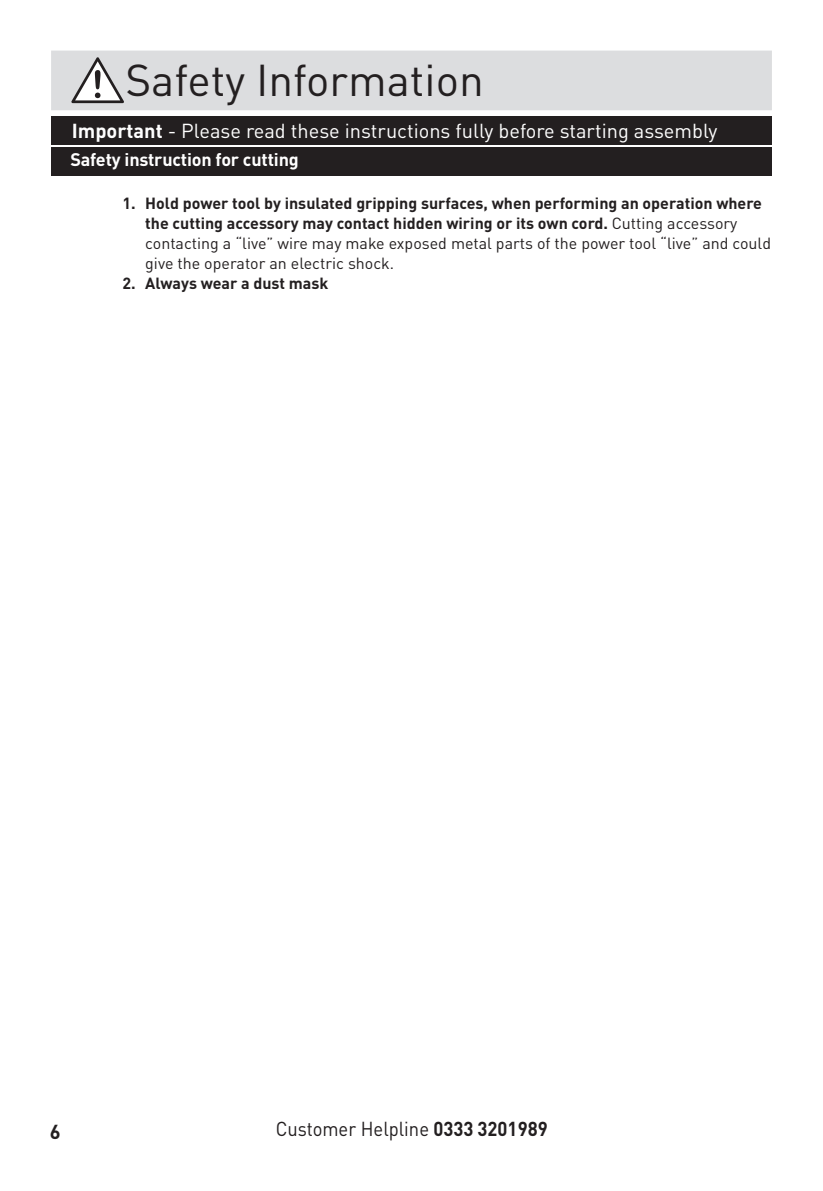
<style>
.page{position:relative;width:823px;height:1191px;background:#fff}
.page>*{position:absolute;margin:0;border:0;box-sizing:border-box;transform-origin:0 0}
.t1{font:44px "DIN";color:#231f20}
.t2{font:20px "DIN";color:#fff}
.t3{font:20px "DIN";color:#231f20;scale:.92 1}
.t4{font:700 20px "DIN";color:#231f20}
.t5{font:700 18px "DIN";letter-spacing:-.01em;color:#fff}
.t6{font:700 16px/20px "DIN";color:#231f20}
.s1{font-weight:700}
.s2{font-weight:400}
</style>
<div class="page">
<div style="left:51px;top:51px;width:720px;height:59px;background:#dcdddf"></div>
<div style="left:51px;top:116px;width:720px;height:28px;background:#231f20"></div>
<div style="left:51px;top:147px;width:720px;height:28px;background:#231f20"></div>
<svg style="left:71px;top:57px;width:53px;height:46px"></svg>
<h1 class="t1" style="left:125px;top:52px;width:360px">Safety Information</h1>
<p class="t2" style="left:72px;top:118px;width:646px"><span class="s1">Important</span> - Please read these instructions fully before starting assembly</p>
<p class="t5" style="left:70px;top:148px;width:230px">Safety instruction for cutting</p>
<p class="t6" style="left:145px;top:192px;width:627px;text-indent:-23px">1. Hold power tool by insulated gripping surfaces, when performing an operation where the cutting accessory may contact hidden wiring or its own cord. <span class="s2">Cutting accessory contacting a “live” wire may make exposed metal parts of the power tool “live” and could give the operator an electric shock.</span></p>
<p class="t6" style="left:122px;top:272px;width:207px">2. Always wear a dust mask</p>
<p class="t4" style="left:50px;top:1118px;width:12px">6</p>
<p class="t3" style="left:275px;top:1116px;width:297px">Customer Helpline <span class="s1">0333 3201989</span></p>
</div>
